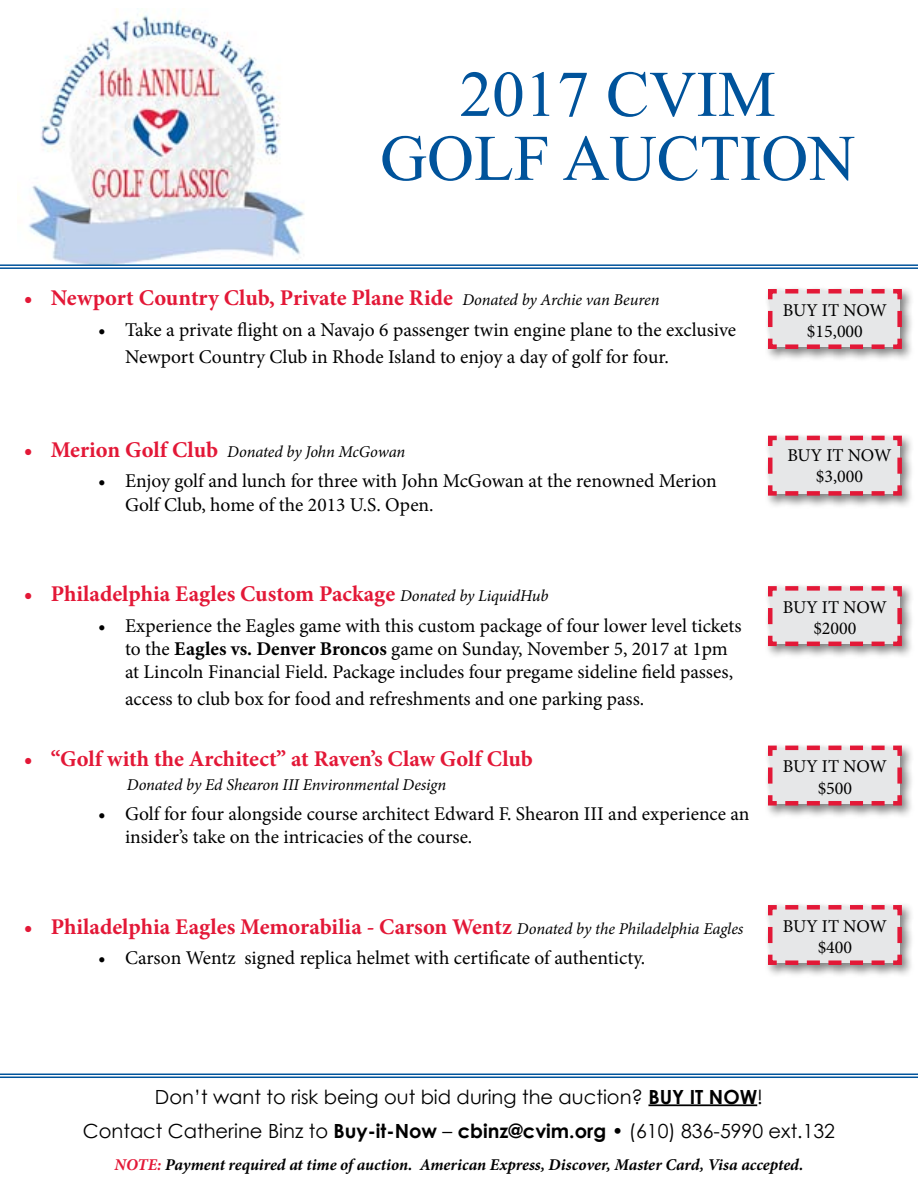
<style>
.page{position:relative;width:918px;height:1188px;background:#fff}
.page>*{position:absolute;margin:0;border:0;box-sizing:border-box;transform-origin:0 0}
.t1{font:65.1px/64.1px "Times New Roman";color:#00539b;text-align:center}
.t2{font:700 22.5px "Minion Pro";color:#e31837}
.t3{font:19.5px/23.4px "Minion Pro";color:#000}
.t4{font:19.5px/34.5px "Century Gothic";color:#000;text-align:center}
.t5{font:18px/21.6px "Minion Pro";color:#000;text-align:center}
.t6{font:italic 700 16.5px "Minion Pro";letter-spacing:-.005em;color:#000}
.t7{font:italic 16.5px "Minion Pro";letter-spacing:-.01em;color:#000}
.s1{font-weight:400;font-style:italic;font-size:16.5px;color:#000}
.s2{font-weight:700;font-style:normal;font-size:22.5px;color:#e31837}
.s3{font-weight:700}
.s4{color:#e31837}
</style>
<div class="page">
<hr style="left:648px;top:1104px;width:109px;height:2px;background:#000">
<div style="left:765px;top:432px;width:150px;height:77px;background:#000;opacity:.5"></div>
<svg style="left:766px;top:433px;width:138px;height:65px;background:#e2ccd0"></svg>
<img style="left:17px;top:9px;width:288px;height:255px">
<hr style="left:0;top:264px;width:918px;height:2px;background:#00539b">
<hr style="left:0;top:267px;width:918px;height:2px;background:#00539b">
<div style="left:765px;top:742px;width:150px;height:77px;background:#000;opacity:.5"></div>
<svg style="left:766px;top:743px;width:138px;height:65px;background:#e2ccd0"></svg>
<div style="left:765px;top:901px;width:150px;height:77px;background:#000;opacity:.5"></div>
<svg style="left:766px;top:903px;width:138px;height:64px;background:#e2cbd0"></svg>
<hr style="left:0;top:1074px;width:918px;height:1px;background:#00539b">
<hr style="left:0;top:1077px;width:918px;height:1px;background:#00539b">
<div style="left:765px;top:285px;width:150px;height:77px;background:#000;opacity:.5"></div>
<svg style="left:766px;top:287px;width:138px;height:64px;background:#e2cbd0"></svg>
<div style="left:765px;top:583px;width:150px;height:76px;background:#000;opacity:.5"></div>
<svg style="left:766px;top:584px;width:138px;height:64px;background:#e2ccd0"></svg>
<h1 class="t1" style="left:380px;top:61px;width:477px">2017 CVIM<br>GOLF AUCTION</h1>
<p class="t2" style="left:24px;top:282px;width:637px">• Newport Country Club, Private Plane Ride <span class="s1">Donated by Archie van Beuren</span></p>
<p class="t3" style="left:125px;top:316px;width:613px;line-height:27px;text-indent:-27px">• Take a private flight on a Navajo 6 passenger twin engine plane to the exclusive<br>Newport Country Club in Rhode Island to enjoy a day of golf for four.</p>
<p class="t7" style="left:24px;top:440px;width:383px"><span class="s2">• Merion Golf Club</span> Donated by John McGowan</p>
<p class="t3" style="left:125px;top:469px;width:593px;text-indent:-27px">• Enjoy golf and lunch for three with John McGowan at the renowned Merion<br>Golf Club, home of the 2013 U.S. Open.</p>
<p class="t2" style="left:24px;top:578px;width:526px">• Philadelphia Eagles Custom Package <span class="s1">Donated by LiquidHub</span></p>
<p class="t3" style="left:125px;top:614px;width:618px;text-indent:-27px">• Experience the Eagles game with this custom package of four lower level tickets to the <span class="s3">Eagles vs. Denver Broncos</span> game on Sunday, November 5, 2017 at 1pm at Lincoln Financial Field. Package includes four pregame sideline field passes,</p>
<p class="t3" style="left:125px;top:688px;width:521px">access to club box for food and refreshments and one parking pass.</p>
<p class="t2" style="left:24px;top:743px;width:511px">• “Golf with the Architect” at Raven’s Claw Golf Club</p>
<p class="t7" style="left:127px;top:773px;width:321px">Donated by Ed Shearon III Environmental Design</p>
<p class="t3" style="left:125px;top:802px;width:626px;text-indent:-27px">• Golf for four alongside course architect Edward F. Shearon III and experience an insider’s take on the intricacies of the course.</p>
<p class="t2" style="left:24px;top:911px;width:721px">• Philadelphia Eagles Memorabilia - Carson Wentz <span class="s1">Donated by the Philadelphia Eagles</span></p>
<p class="t3" style="left:98px;top:946px;width:549px">• Carson Wentz signed replica helmet with certificate of authenticty.</p>
<p class="t5" style="left:783px;top:299px;width:106px">BUY IT NOW $15,000</p>
<p class="t5" style="left:787px;top:444px;width:106px">BUY IT NOW $3,000</p>
<p class="t5" style="left:783px;top:596px;width:106px">BUY IT NOW $2000</p>
<p class="t5" style="left:783px;top:756px;width:106px">BUY IT NOW $500</p>
<p class="t5" style="left:783px;top:915px;width:106px">BUY IT NOW $400</p>
<p class="t4" style="left:83px;top:1079px;width:754px">Don’t want to risk being out bid during the auction? <span class="s3">BUY IT NOW</span>!<br>Contact Catherine Binz to <span class="s3">Buy-it-Now</span> – <span class="s3">cbinz@cvim.org</span> • (610) 836-5990 ext.132</p>
<p class="t6" style="left:114px;top:1153px;width:691px"><span class="s4">NOTE:</span> Payment required at time of auction. American Express, Discover, Master Card, Visa accepted.</p>
</div>
